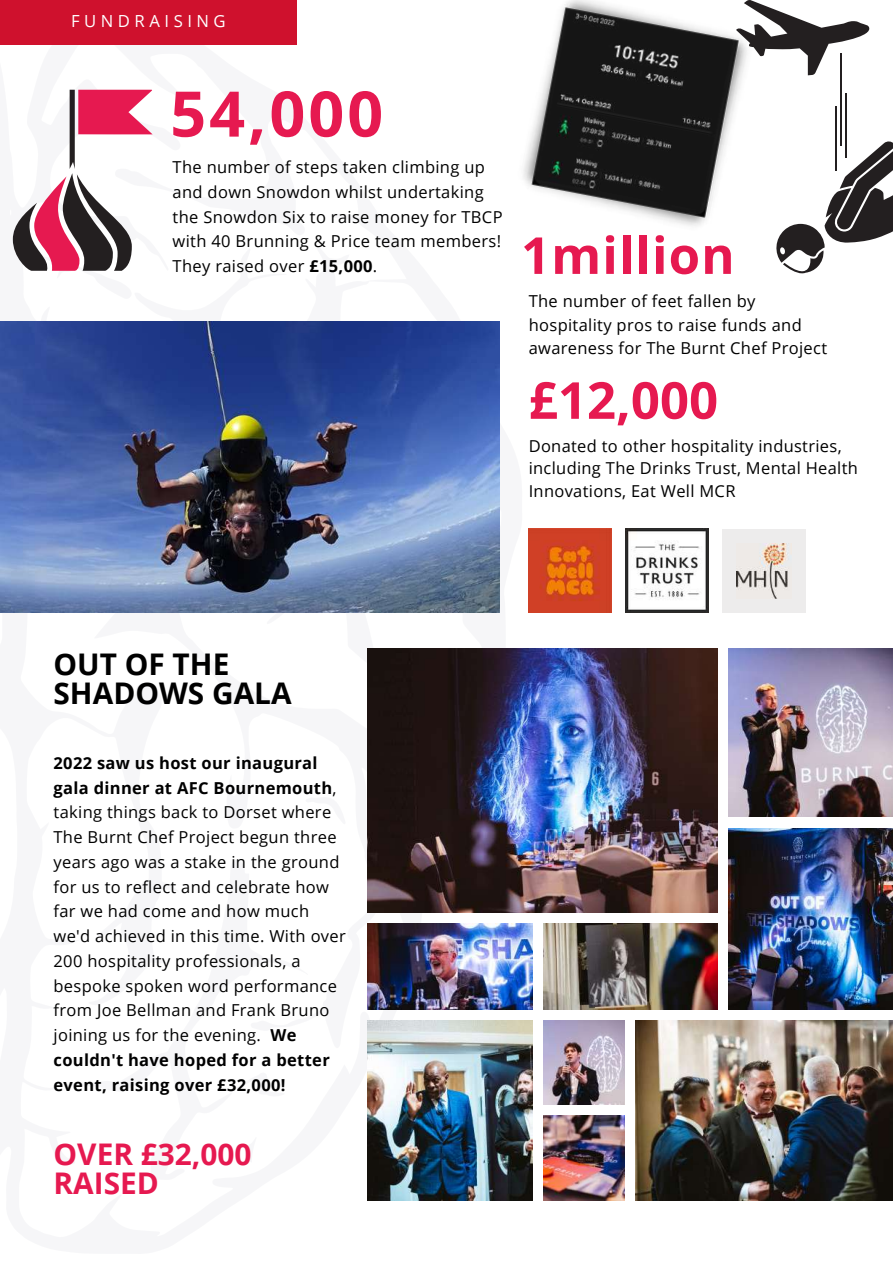
<style>
.page{position:relative;width:893px;height:1264px;background:#fff}
.page>*{position:absolute;margin:0;border:0;box-sizing:border-box;transform-origin:0 0}
.t1{font:700 62.85px "Open Sans";color:#e61950}
.t2{font:700 51px "Open Sans";letter-spacing:.02em;color:#e61950}
.t3{font:700 29.85px/28.5px "Open Sans";color:#000}
.t4{font:700 29.85px/29.2px "Open Sans";color:#e61950}
.t5{font:16.65px "Open Sans";letter-spacing:.27em;color:#fff}
.t6{font:16.5px/24.8px "Open Sans";letter-spacing:.02em;color:#000}
.s1{font-weight:700}
</style>
<div class="page">
<svg style="left:266px;top:612px;width:31px;height:1px"></svg>
<img style="left:523px;top:0;width:219px;height:226px">
<div style="left:0;top:0;width:297px;height:44px;background:#cf112d"></div>
<svg style="left:13px;top:90px;width:140px;height:181px"></svg>
<svg style="left:776px;top:141px;width:116px;height:132px"></svg>
<hr style="left:835px;top:106px;width:2px;height:64px;background:#231f20">
<hr style="left:845px;top:93px;width:2px;height:64px;background:#231f20">
<hr style="left:840px;top:53px;width:2px;height:92px;background:#231f20">
<svg style="left:735px;top:0;width:134px;height:75px"></svg>
<img style="left:0;top:321px;width:499px;height:291px">
<div style="left:722px;top:529px;width:83px;height:83px;background:#edecec"></div>
<img style="left:736px;top:543px;width:53px;height:55px">
<img style="left:625px;top:529px;width:83px;height:83px">
<img style="left:528px;top:529px;width:84px;height:83px">
<img style="left:368px;top:648px;width:349px;height:264px">
<img style="left:728px;top:648px;width:164px;height:168px">
<img style="left:728px;top:828px;width:164px;height:181px">
<img style="left:368px;top:923px;width:164px;height:86px">
<img style="left:543px;top:923px;width:174px;height:86px">
<img style="left:368px;top:1020px;width:164px;height:180px">
<img style="left:543px;top:1020px;width:81px;height:84px">
<img style="left:635px;top:1020px;width:257px;height:180px">
<img style="left:543px;top:1115px;width:81px;height:85px">
<p class="t5" style="left:71px;top:9px;width:156px">FUNDRAISING</p>
<h1 class="t1" style="left:170px;top:69px;width:214px">54,000</h1>
<p class="t6" style="left:173px;top:154px;width:331px">The number of steps taken climbing up and down Snowdon whilst undertaking the Snowdon Six to raise money for TBCP with 40 Brunning &amp; Price team members!<br>They raised over <span class="s1">£15,000</span>.</p>
<h2 class="t2" style="left:521px;top:219px;width:215px">1million</h2>
<p class="t6" style="left:528px;top:289px;width:300px;line-height:23.5px">The number of feet fallen by hospitality pros to raise funds and awareness for The Burnt Chef Project</p>
<h2 class="t2" style="left:528px;top:364px;width:191px">£12,000</h2>
<p class="t6" style="left:528px;top:434px;width:331px;line-height:22.5px">Donated to other hospitality industries, including The Drinks Trust, Mental Health<br>Innovations, Eat Well MCR</p>
<h3 class="t3" style="left:54px;top:649px;width:239px">OUT OF THE<br>SHADOWS GALA</h3>
<p class="t6" style="left:54px;top:750px;width:294px"><span class="s1">2022 saw us host our inaugural gala dinner at AFC Bournemouth</span>, taking things back to Dorset where<br>The Burnt Chef Project begun three years ago was a stake in the ground for us to reflect and celebrate how far we had come and how much we'd achieved in this time. With over<br>200 hospitality professionals, a bespoke spoken word performance from Joe Bellman and Frank Bruno joining us for the evening. <span class="s1">We couldn't have hoped for a better event, raising over £32,000!</span></p>
<h3 class="t4" style="left:54px;top:1138px;width:199px">OVER £32,000<br>RAISED</h3>
</div>
